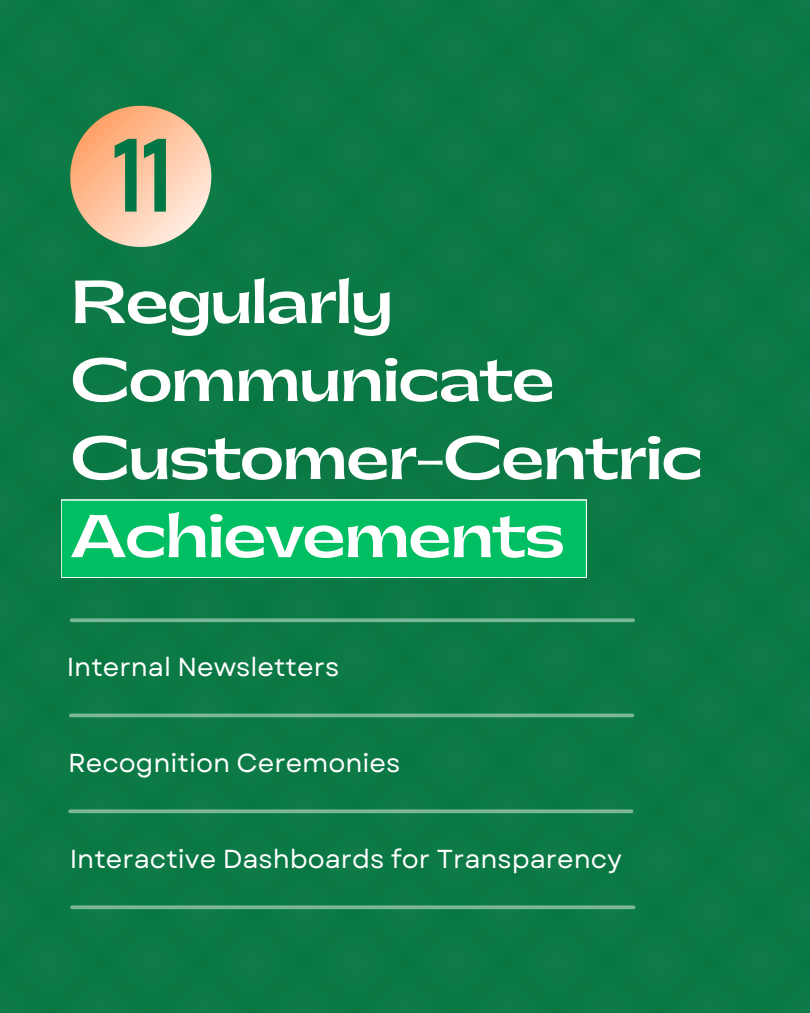
<style>
.page{position:relative;width:810px;height:1013px;background:#fff}
.page>*{position:absolute;margin:0;border:0;box-sizing:border-box;transform-origin:0 0}
.t1{font:104.7px "Horta";color:#074}
.t2{font:700 57px/78px "Gatwick";letter-spacing:-.025em;color:#fff}
.t3{font:26px "Garet";color:#fff}
</style>
<div class="page">
<div style="left:0;top:0;width:810px;height:1012px;background:#0c7945"></div>
<svg style="left:70px;top:106px;width:141px;height:141px;background:#cab68f"></svg>
<div style="left:61px;top:500px;width:526px;height:78px;background:#00bf63"></div>
<svg style="left:71px;top:713px;width:561px;height:4px;background:#6cae8e"></svg>
<svg style="left:72px;top:618px;width:561px;height:4px;background:#70b092"></svg>
<svg style="left:70px;top:809px;width:562px;height:4px;background:#6eaf90"></svg>
<svg style="left:72px;top:905px;width:562px;height:4px;background:#6eaf90"></svg>
<p class="t1" style="left:111px;top:132px;width:60px">11</p>
<p class="t2" style="left:70px;top:265px;width:634px">Regularly<br>Communicate<br>Customer-Centric<br>Achievements</p>
<p class="t3" style="left:67px;top:648px;width:274px">Internal Newsletters</p>
<h1 class="t3" style="left:68px;top:744px;width:334px">Recognition Ceremonies</h1>
<p class="t3" style="left:70px;top:840px;width:554px">Interactive Dashboards for Transparency</p>
</div>
